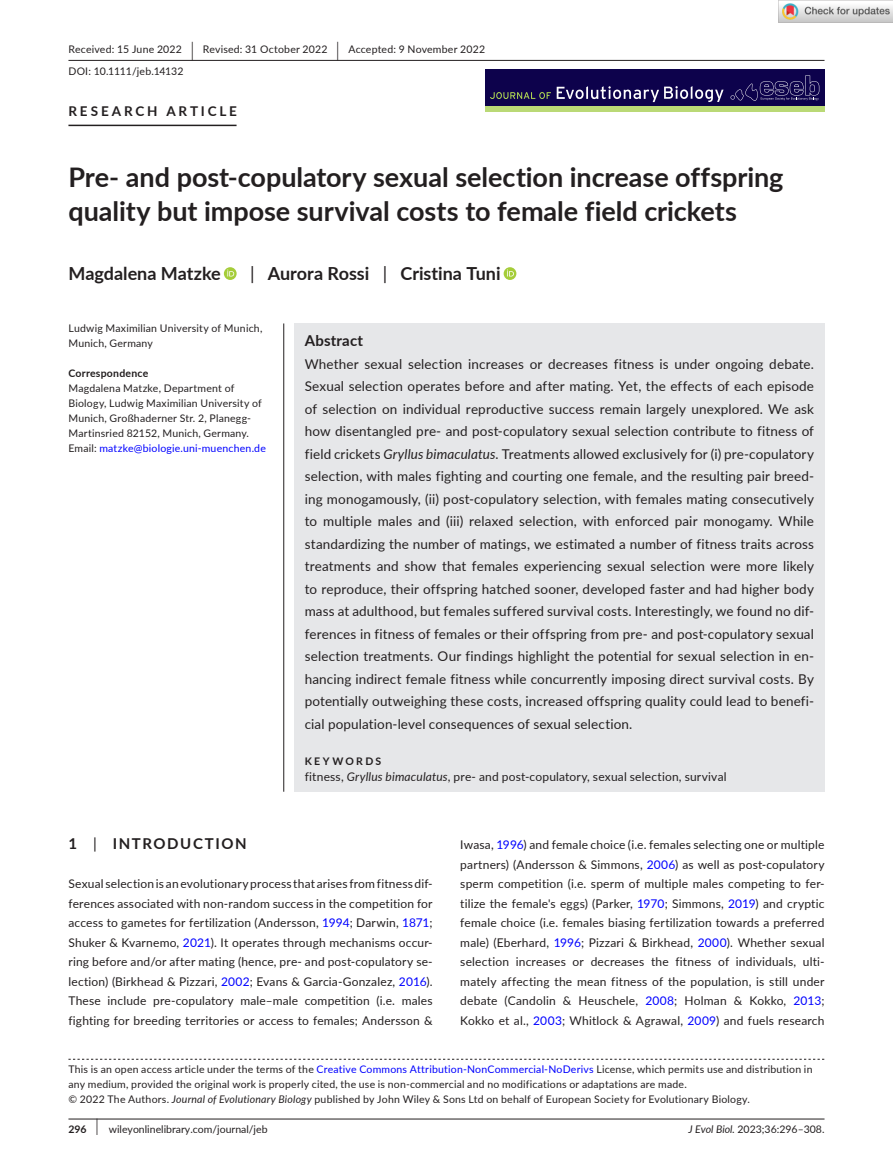
<style>
.page{position:relative;width:893px;height:1174px;background:#fff}
.page>*{position:absolute;margin:0;border:0;box-sizing:border-box;transform-origin:0 0}
.t1{font:700 27px/34.5px "Lato";color:#231f20}
.t2{font:700 18px "Lato";color:#231f20}
.t3{font:700 15px "Lato";letter-spacing:.1em;color:#231f20}
.t4{font:700 15px "Lato";letter-spacing:.015em;color:#231f20}
.t5{font:13.5px/22.5px "Lato";letter-spacing:.01em;color:#231f20;text-align:justify}
.t6{font:700 13.5px "Lato";letter-spacing:.21em;color:#231f20}
.t7{font:12px/19.5px "Lato";letter-spacing:.015em;color:#231f20;text-align:justify}
.t8{font:10.5px/15px "Lato";letter-spacing:.02em;color:#231f20}
.t9{font:10.5px "Lato";color:#231f20}
.t10{font:700 10.5px "Lato";letter-spacing:.02em;color:#231f20}
.t11{font:700 10.5px "Lato";letter-spacing:.22em;color:#231f20}
.s1{font-size:19.65px}
.s2{font-weight:400}
.s3{color:#00f}
.s4{font-style:italic}
.s5{font-weight:700}
.s6{font-size:17.4px}
</style>
<div class="page">
<hr style="left:68px;top:1118px;width:756px;height:1px;background:#231f20">
<div style="left:485px;top:70px;width:339px;height:42px;background:#0d024c"></div>
<div style="left:485px;top:107px;width:339px;height:5px;background:#bad976"></div>
<svg style="left:490px;top:92px;width:61px;height:7px"></svg>
<svg style="left:557px;top:86px;width:166px;height:16px"></svg>
<svg style="left:730px;top:75px;width:89px;height:26px"></svg>
<hr style="left:68px;top:60px;width:756px;height:1px;background:#231f20">
<hr style="left:68px;top:125px;width:169px;height:1px;background:#231f20">
<svg style="left:224px;top:267px;width:13px;height:13px"></svg>
<svg style="left:227px;top:269px;width:7px;height:7px"></svg>
<svg style="left:504px;top:267px;width:12px;height:13px"></svg>
<svg style="left:507px;top:269px;width:7px;height:7px"></svg>
<svg style="left:68px;top:1058px;width:756px;height:1px"></svg>
<div style="left:294px;top:323px;width:530px;height:468px;background:#e6e7e9"></div>
<hr style="left:283px;top:323px;width:1px;height:468px;background:#231f20">
<img style="left:779px;top:0;width:114px;height:23px">
<p class="t8" style="left:68px;top:38px;width:418px;line-height:21.8px">Received: 15 June 2022 <span class="s1">|</span> Revised: 31 October 2022 <span class="s1">|</span> Accepted: 9 November 2022<br>DOI: 10.1111/jeb.14132</p>
<p class="t6" style="left:68px;top:101px;width:170px">RESEARCH ARTICLE</p>
<h1 class="t1" style="left:68px;top:159px;width:717px">Pre- and post-copulatory sexual selection increase offspring quality but impose survival costs to female field crickets</h1>
<h2 class="t2" style="left:68px;top:260px;width:154px">Magdalena Matzke</h2>
<h2 class="t2" style="left:250px;top:260px;width:252px"><span class="s2">|</span> Aurora Rossi <span class="s2">|</span> Cristina Tuni</h2>
<p class="t8" style="left:68px;top:320px;width:195px">Ludwig Maximilian University of Munich,<br>Munich, Germany</p>
<p class="t10" style="left:68px;top:365px;width:81px">Correspondence</p>
<p class="t8" style="left:68px;top:380px;width:199px">Magdalena Matzke, Department of Biology, Ludwig Maximilian University of Munich, Großhaderner Str. 2, Planegg-Martinsried 82152, Munich, Germany.<br>Email: <span class="s3">matzke@biologie.uni-muenchen.de</span></p>
<p class="t4" style="left:305px;top:329px;width:60px">Abstract</p>
<p class="t5" style="left:305px;top:352px;width:511px">Whether sexual selection increases or decreases fitness is under ongoing debate.<br>Sexual selection operates before and after mating. Yet, the effects of each episode of selection on individual reproductive success remain largely unexplored. We ask how disentangled pre- and post-copulatory sexual selection contribute to fitness of field crickets <span class="s4">Gryllus bimaculatus.</span> Treatments allowed exclusively for (i) pre-copulatory selection, with males fighting and courting one female, and the resulting pair breed&shy;ing monogamously, (ii) post-copulatory selection, with females mating consecutively to multiple males and (iii) relaxed selection, with enforced pair monogamy. While standardizing the number of matings, we estimated a number of fitness traits across treatments and show that females experiencing sexual selection were more likely to reproduce, their offspring hatched sooner, developed faster and had higher body mass at adulthood, but females suffered survival costs. Interestingly, we found no dif&shy;ferences in fitness of females or their offspring from pre- and post-copulatory sexual selection treatments. Our findings highlight the potential for sexual selection in en&shy;hancing indirect female fitness while concurrently imposing direct survival costs. By potentially outweighing these costs, increased offspring quality could lead to benefi&shy;cial population-level consequences of sexual selection.</p>
<p class="t11" style="left:305px;top:753px;width:78px">KEYWORDS</p>
<p class="t7" style="left:305px;top:766px;width:423px">fitness, <span class="s4">Gryllus bimaculatus</span>, pre- and post-copulatory, sexual selection, survival</p>
<p class="t3" style="left:68px;top:833px;width:180px">1 <span class="s2">|</span> INTRODUCTION</p>
<p class="t7" style="left:68px;top:873px;width:366px">Sexual selection is an evolutionary process that arises from fitness dif&shy;ferences associated with non-random success in the competition for access to gametes for fertilization (Andersson, <span class="s3">1994</span>; Darwin, <span class="s3">1871</span>; Shuker &amp; Kvarnemo, <span class="s3">2021</span>). It operates through mechanisms occur&shy;ring before and/or after mating (hence, pre- and post-copulatory se&shy;lection) (Birkhead &amp; Pizzari, <span class="s3">2002</span>; Evans &amp; Garcia-Gonzalez, <span class="s3">2016</span>).<br>These include pre-copulatory male–male competition (i.e. males fighting for breeding territories or access to females; Andersson &amp;</p>
<p class="t7" style="left:460px;top:834px;width:366px">Iwasa, <span class="s3">1996</span>) and female choice (i.e. females selecting one or multiple partners) (Andersson &amp; Simmons, <span class="s3">2006</span>) as well as post-copulatory sperm competition (i.e. sperm of multiple males competing to fer&shy;tilize the female's eggs) (Parker, <span class="s3">1970</span>; Simmons, <span class="s3">2019</span>) and cryptic female choice (i.e. females biasing fertilization towards a preferred male) (Eberhard, <span class="s3">1996</span>; Pizzari &amp; Birkhead, <span class="s3">2000</span>). Whether sexual selection increases or decreases the fitness of individuals, ulti&shy;mately affecting the mean fitness of the population, is still under debate (Candolin &amp; Heuschele, <span class="s3">2008</span>; Holman &amp; Kokko, <span class="s3">2013</span>; Kokko et al., <span class="s3">2003</span>; Whitlock &amp; Agrawal, <span class="s3">2009</span>) and fuels research</p>
<p class="t8" style="left:68px;top:1061px;width:746px">This is an open access article under the terms of the <span class="s3">Creative Commons Attribution-NonCommercial-NoDerivs</span> License, which permits use and distribution in any medium, provided the original work is properly cited, the use is non-commercial and no modifications or adaptations are made.<br>© 2022 The Authors. <span class="s4">Journal of Evolutionary Biology</span> published by John Wiley &amp; Sons Ltd on behalf of European Society for Evolutionary Biology.</p>
<p class="t9" style="left:68px;top:1121px;width:201px"><span class="s5">296</span> <span class="s6">|</span> wileyonlinelibrary.com/journal/jeb</p>
<p class="t9" style="left:688px;top:1121px;width:138px"><span class="s4">J Evol Biol.</span> 2023;36:296–308.</p>
</div>
